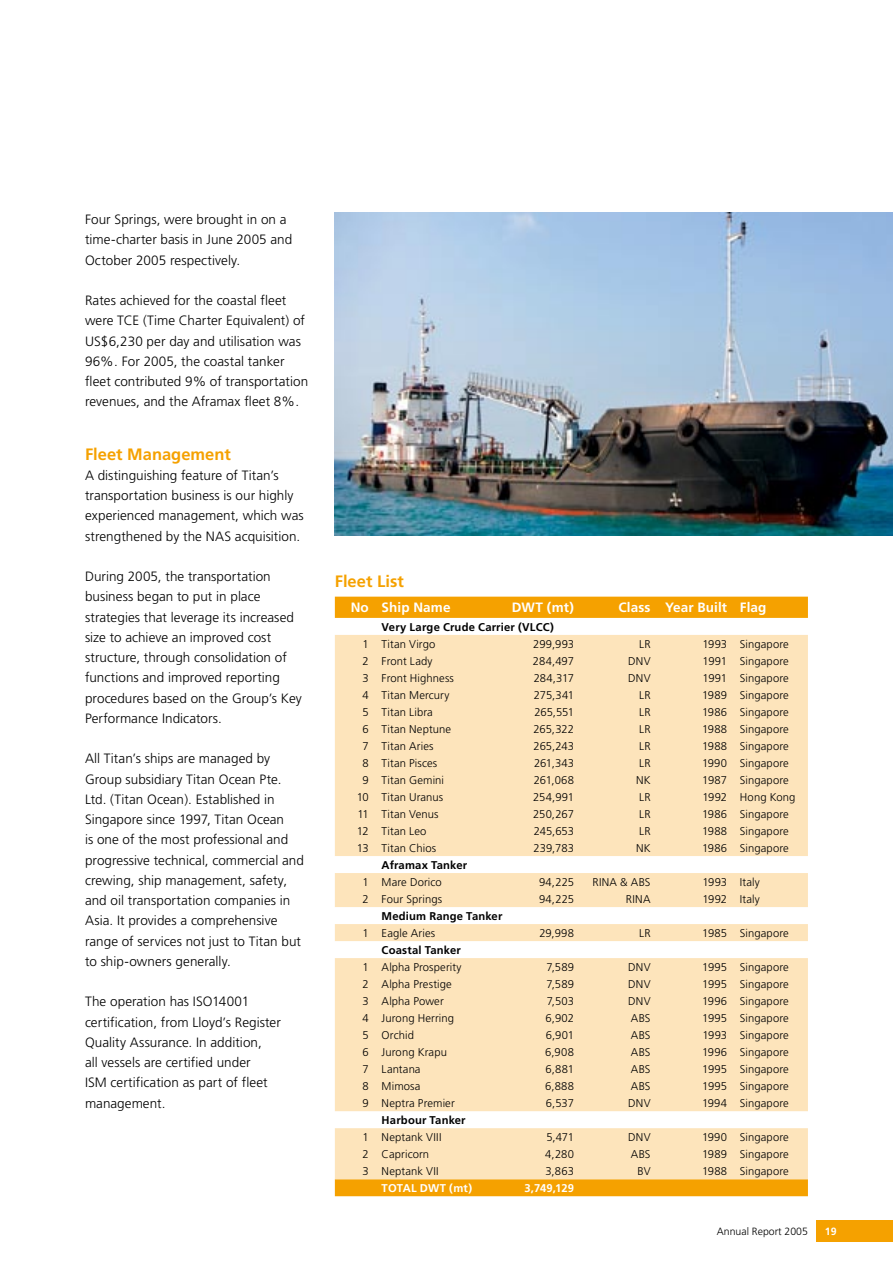
<style>
.page{position:relative;width:893px;height:1263px;background:#fff}
.page>*{position:absolute;margin:0;border:0;box-sizing:border-box;transform-origin:0 0}
.t1{font:700 16.5px "Frutiger";color:#f5a100}
.t2{font:300 13.5px/20.2px "Frutiger";letter-spacing:.005em;color:#000}
.t3{font:700 13.5px "Frutiger";letter-spacing:.005em;color:#fff}
.t4{font:300 11.25px "Frutiger";letter-spacing:.01em;color:#000}
.t5{font:700 11.25px "Frutiger";letter-spacing:.015em;color:#000}
.t6{font:700 11.25px "Frutiger";letter-spacing:.01em;color:#fff}
.t7{font:300 10.5px "Frutiger";color:#000}
.t8{font:700 10.5px "Frutiger";color:#fff}
</style>
<div class="page">
<svg style="left:335px;top:597px;width:473px;height:599px;fill:#f5a100"></svg>
<svg style="left:335px;top:635px;width:473px;height:544px;background:#fde7c3"></svg>
<img style="left:335px;top:213px;width:558px;height:323px">
<div style="left:816px;top:1220px;width:77px;height:22px;background:#f5a100"></div>
<p class="t2" style="left:85px;top:209px;width:209px">Four Springs, were brought in on a time-charter basis in June 2005 and<br>October 2005 respectively.</p>
<p class="t2" style="left:85px;top:290px;width:225px">Rates achieved for the coastal fleet were TCE (Time Charter Equivalent) of US$6,230 per day and utilisation was 96%. For 2005, the coastal tanker fleet contributed 9% of transportation revenues, and the Aframax fleet 8%.</p>
<p class="t1" style="left:85px;top:444px;width:147px">Fleet Management</p>
<p class="t2" style="left:85px;top:465px;width:220px">A distinguishing feature of Titan’s transportation business is our highly experienced management, which was strengthened by the NAS acquisition.</p>
<p class="t2" style="left:85px;top:566px;width:218px">During 2005, the transportation business began to put in place strategies that leverage its increased size to achieve an improved cost structure, through consolidation of functions and improved reporting procedures based on the Group’s Key Performance Indicators.</p>
<p class="t2" style="left:85px;top:749px;width:220px">All Titan’s ships are managed by Group subsidiary Titan Ocean Pte.<br>Ltd. (Titan Ocean). Established in Singapore since 1997, Titan Ocean<br>is one of the most professional and progressive technical, commercial and crewing, ship management, safety, and oil transportation companies in Asia. It provides a comprehensive range of services not just to Titan but to ship-owners generally.</p>
<p class="t2" style="left:85px;top:992px;width:197px">The operation has ISO14001 certification, from Lloyd’s Register<br>Quality Assurance. In addition,<br>all vessels are certified under<br>ISM certification as part of fleet management.</p>
<p class="t1" style="left:335px;top:571px;width:71px">Fleet List</p>
<p class="t3" style="left:351px;top:600px;width:101px">No Ship Name</p>
<p class="t3" style="left:512px;top:600px;width:64px">DWT (mt)</p>
<p class="t3" style="left:619px;top:600px;width:149px">Class Year Built Flag</p>
<p class="t5" style="left:382px;top:620px;width:174px">Very Large Crude Carrier (VLCC)</p>
<p class="t4" style="left:363px;top:637px;width:74px">1 Titan Virgo</p>
<p class="t4" style="left:533px;top:637px;width:42px">299,993</p>
<p class="t4" style="left:639px;top:637px;width:13px">LR</p>
<p class="t4" style="left:702px;top:637px;width:88px">1993 Singapore</p>
<p class="t4" style="left:363px;top:654px;width:71px">2 Front Lady</p>
<p class="t4" style="left:533px;top:654px;width:43px">284,497</p>
<p class="t4" style="left:628px;top:654px;width:24px">DNV</p>
<p class="t4" style="left:703px;top:654px;width:88px">1991 Singapore</p>
<p class="t4" style="left:363px;top:671px;width:93px">3 Front Highness</p>
<p class="t4" style="left:534px;top:671px;width:42px">284,317</p>
<p class="t4" style="left:628px;top:671px;width:24px">DNV</p>
<p class="t4" style="left:703px;top:671px;width:88px">1991 Singapore</p>
<p class="t4" style="left:363px;top:688px;width:88px">4 Titan Mercury</p>
<p class="t4" style="left:534px;top:688px;width:42px">275,341</p>
<p class="t4" style="left:639px;top:688px;width:13px">LR</p>
<p class="t4" style="left:702px;top:688px;width:88px">1989 Singapore</p>
<p class="t4" style="left:363px;top:705px;width:72px">5 Titan Libra</p>
<p class="t4" style="left:534px;top:705px;width:41px">265,551</p>
<p class="t4" style="left:639px;top:705px;width:13px">LR</p>
<p class="t4" style="left:702px;top:705px;width:88px">1986 Singapore</p>
<p class="t4" style="left:363px;top:722px;width:90px">6 Titan Neptune</p>
<p class="t4" style="left:533px;top:722px;width:42px">265,322</p>
<p class="t4" style="left:639px;top:722px;width:13px">LR</p>
<p class="t4" style="left:702px;top:722px;width:88px">1988 Singapore</p>
<p class="t4" style="left:363px;top:739px;width:72px">7 Titan Aries</p>
<p class="t4" style="left:534px;top:739px;width:42px">265,243</p>
<p class="t4" style="left:639px;top:739px;width:13px">LR</p>
<p class="t4" style="left:702px;top:739px;width:88px">1988 Singapore</p>
<p class="t4" style="left:363px;top:756px;width:76px">8 Titan Pisces</p>
<p class="t4" style="left:534px;top:756px;width:41px">261,343</p>
<p class="t4" style="left:639px;top:756px;width:13px">LR</p>
<p class="t4" style="left:702px;top:756px;width:88px">1990 Singapore</p>
<p class="t4" style="left:363px;top:773px;width:83px">9 Titan Gemini</p>
<p class="t4" style="left:534px;top:773px;width:42px">261,068</p>
<p class="t4" style="left:636px;top:773px;width:16px">NK</p>
<p class="t4" style="left:702px;top:773px;width:88px">1987 Singapore</p>
<p class="t4" style="left:357px;top:790px;width:88px">10 Titan Uranus</p>
<p class="t4" style="left:533px;top:790px;width:42px">254,991</p>
<p class="t4" style="left:639px;top:790px;width:13px">LR</p>
<p class="t4" style="left:702px;top:790px;width:94px">1992 Hong Kong</p>
<p class="t4" style="left:357px;top:807px;width:83px">11 Titan Venus</p>
<p class="t4" style="left:533px;top:807px;width:42px">250,267</p>
<p class="t4" style="left:639px;top:807px;width:13px">LR</p>
<p class="t4" style="left:702px;top:807px;width:88px">1986 Singapore</p>
<p class="t4" style="left:357px;top:824px;width:71px">12 Titan Leo</p>
<p class="t4" style="left:534px;top:824px;width:42px">245,653</p>
<p class="t4" style="left:639px;top:824px;width:13px">LR</p>
<p class="t4" style="left:702px;top:824px;width:88px">1988 Singapore</p>
<p class="t4" style="left:357px;top:841px;width:81px">13 Titan Chios</p>
<p class="t4" style="left:533px;top:841px;width:42px">239,783</p>
<p class="t4" style="left:636px;top:841px;width:16px">NK</p>
<p class="t4" style="left:702px;top:841px;width:88px">1986 Singapore</p>
<p class="t5" style="left:382px;top:858px;width:87px">Aframax Tanker</p>
<p class="t4" style="left:363px;top:875px;width:81px">1 Mare Dorico</p>
<p class="t4" style="left:539px;top:875px;width:37px">94,225</p>
<p class="t4" style="left:592px;top:875px;width:60px">RINA &amp; ABS</p>
<p class="t4" style="left:702px;top:875px;width:59px">1993 Italy</p>
<p class="t4" style="left:363px;top:892px;width:81px">2 Four Springs</p>
<p class="t4" style="left:539px;top:892px;width:37px">94,225</p>
<p class="t4" style="left:626px;top:892px;width:26px">RINA</p>
<p class="t4" style="left:702px;top:892px;width:59px">1992 Italy</p>
<p class="t5" style="left:382px;top:909px;width:122px">Medium Range Tanker</p>
<p class="t4" style="left:363px;top:926px;width:74px">1 Eagle Aries</p>
<p class="t4" style="left:539px;top:926px;width:36px">29,998</p>
<p class="t4" style="left:639px;top:926px;width:13px">LR</p>
<p class="t4" style="left:702px;top:926px;width:88px">1985 Singapore</p>
<p class="t5" style="left:382px;top:943px;width:81px">Coastal Tanker</p>
<p class="t4" style="left:363px;top:960px;width:101px">1 Alpha Prosperity</p>
<p class="t4" style="left:546px;top:960px;width:29px">7,589</p>
<p class="t4" style="left:628px;top:960px;width:24px">DNV</p>
<p class="t4" style="left:702px;top:960px;width:88px">1995 Singapore</p>
<p class="t4" style="left:363px;top:977px;width:91px">2 Alpha Prestige</p>
<p class="t4" style="left:546px;top:977px;width:29px">7,589</p>
<p class="t4" style="left:628px;top:977px;width:24px">DNV</p>
<p class="t4" style="left:702px;top:977px;width:88px">1995 Singapore</p>
<p class="t4" style="left:363px;top:995px;width:83px">3 Alpha Power</p>
<p class="t4" style="left:547px;top:995px;width:29px">7,503</p>
<p class="t4" style="left:628px;top:995px;width:24px">DNV</p>
<p class="t4" style="left:702px;top:995px;width:88px">1996 Singapore</p>
<p class="t4" style="left:363px;top:1012px;width:93px">4 Jurong Herring</p>
<p class="t4" style="left:545px;top:1012px;width:30px">6,902</p>
<p class="t4" style="left:631px;top:1012px;width:21px">ABS</p>
<p class="t4" style="left:702px;top:1012px;width:88px">1995 Singapore</p>
<p class="t4" style="left:363px;top:1029px;width:53px">5 Orchid</p>
<p class="t4" style="left:546px;top:1029px;width:30px">6,901</p>
<p class="t4" style="left:631px;top:1029px;width:21px">ABS</p>
<p class="t4" style="left:702px;top:1029px;width:88px">1993 Singapore</p>
<p class="t4" style="left:363px;top:1046px;width:86px">6 Jurong Krapu</p>
<p class="t4" style="left:545px;top:1046px;width:30px">6,908</p>
<p class="t4" style="left:631px;top:1046px;width:21px">ABS</p>
<p class="t4" style="left:702px;top:1046px;width:88px">1996 Singapore</p>
<p class="t4" style="left:363px;top:1063px;width:59px">7 Lantana</p>
<p class="t4" style="left:546px;top:1063px;width:30px">6,881</p>
<p class="t4" style="left:631px;top:1063px;width:21px">ABS</p>
<p class="t4" style="left:702px;top:1063px;width:88px">1995 Singapore</p>
<p class="t4" style="left:363px;top:1080px;width:59px">8 Mimosa</p>
<p class="t4" style="left:545px;top:1080px;width:31px">6,888</p>
<p class="t4" style="left:631px;top:1080px;width:21px">ABS</p>
<p class="t4" style="left:702px;top:1080px;width:88px">1995 Singapore</p>
<p class="t4" style="left:363px;top:1097px;width:94px">9 Neptra Premier</p>
<p class="t4" style="left:546px;top:1097px;width:30px">6,537</p>
<p class="t4" style="left:628px;top:1097px;width:24px">DNV</p>
<p class="t4" style="left:702px;top:1097px;width:88px">1994 Singapore</p>
<p class="t5" style="left:382px;top:1113px;width:86px">Harbour Tanker</p>
<p class="t4" style="left:363px;top:1131px;width:80px">1 Neptank VIII</p>
<p class="t4" style="left:546px;top:1131px;width:29px">5,471</p>
<p class="t4" style="left:628px;top:1131px;width:24px">DNV</p>
<p class="t4" style="left:702px;top:1131px;width:88px">1990 Singapore</p>
<p class="t4" style="left:363px;top:1148px;width:68px">2 Capricorn</p>
<p class="t4" style="left:545px;top:1148px;width:30px">4,280</p>
<p class="t4" style="left:631px;top:1148px;width:21px">ABS</p>
<p class="t4" style="left:702px;top:1148px;width:88px">1989 Singapore</p>
<p class="t4" style="left:363px;top:1165px;width:78px">3 Neptank VII</p>
<p class="t4" style="left:545px;top:1165px;width:30px">3,863</p>
<p class="t4" style="left:637px;top:1165px;width:15px">BV</p>
<p class="t4" style="left:702px;top:1165px;width:88px">1988 Singapore</p>
<p class="t6" style="left:382px;top:1181px;width:92px">TOTAL DWT (mt)</p>
<p class="t6" style="left:524px;top:1181px;width:51px">3,749,129</p>
<p class="t7" style="left:717px;top:1225px;width:93px">Annual Report 2005</p>
<p class="t8" style="left:825px;top:1225px;width:13px">19</p>
</div>
